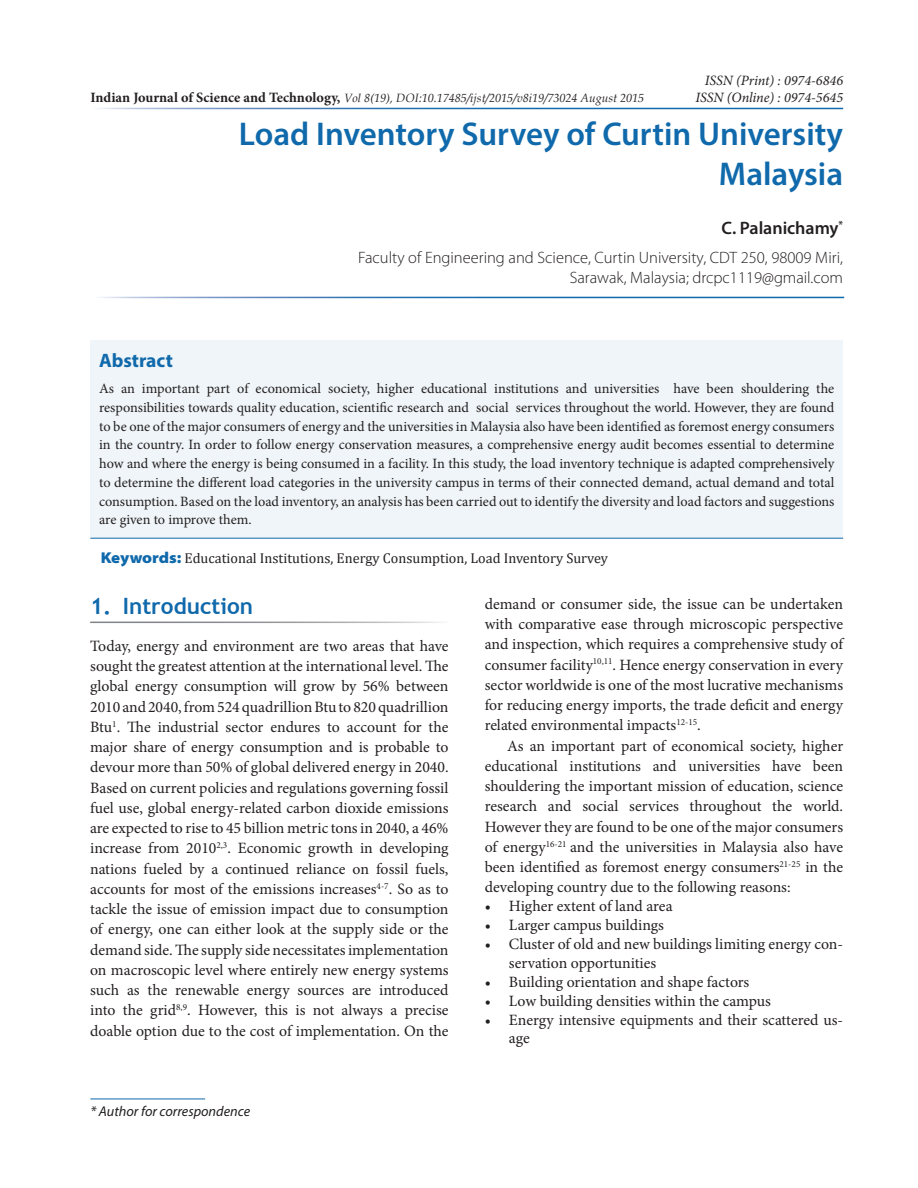
<style>
.page{position:relative;width:918px;height:1188px;background:#fff}
.page>*{position:absolute;margin:0;border:0;box-sizing:border-box;transform-origin:0 0}
.Heading{font:600 33px/40.5px "Myriad Pro";color:#0f69ab;text-align:right}
.Body_Head{font:700 22.5px "Trebuchet MS";color:#0f69ab}
.Abstract_Header{font:700 19.5px "Myriad Pro";color:#0f69ab}
.Authors{font:600 18px "Myriad Pro";color:#231f20}
.Author_Affiliations{font:300 16.5px/19.8px "Myriad Pro";color:#231f20;text-align:right}
.Body_Text{font:15.75px/20.2px "Minion Pro";color:#231f20;text-align:justify}
.Body_Text_Ind_F{font:15.75px/20.2px "Minion Pro";letter-spacing:-.005em;color:#231f20;text-align:justify}
.Abstract_Body{font:14.25px/18.8px "Minion Pro";letter-spacing:-.005em;color:#231f20;text-align:justify}
.KeywordText{font:14.25px "Cambria";color:#231f20}
.t1{font:italic 14.25px/17.1px "Minion Pro";color:#231f20;text-align:right}
.t2{font:italic 14.25px "Myriad Pro";color:#231f20}
.t3{font:italic 12px "Book Antiqua";color:#231f20}
.s1{font-family:"Minion Pro";font-weight:700;font-style:normal;font-size:14.25px}
.s2{font-family:"Myriad Pro";font-weight:900;font-stretch:semi-expanded;font-size:15.75px;color:#0f69ab}
</style>
<div class="page">
<hr style="left:90px;top:1099px;width:115px;height:1px;background:#0f69ab">
<div style="left:90px;top:340px;width:753px;height:197px;background:#eff5f8"></div>
<hr style="left:90px;top:538px;width:753px;height:1px;background:#0f69ab">
<p class="t3" style="left:90px;top:89px;width:555px"><span class="s1">Indian Journal of Science and Technology,</span> Vol 8(19), DOI:10.17485/ijst/2015/v8i19/73024 August 2015</p>
<p class="t1" style="left:695px;top:71px;width:149px">ISSN (Print) : 0974-6846<br>ISSN (Online) : 0974-5645</p>
<p class="Heading" style="left:239px;top:112px;width:606px">Load Inventory Survey of Curtin University<br>Malaysia</p>
<p class="Authors" style="left:722px;top:217px;width:123px">C. Palanichamy<sup>*</sup></p>
<p class="Author_Affiliations" style="left:358px;top:248px;width:486px">Faculty of Engineering and Science, Curtin University, CDT 250, 98009 Miri,<br>Sarawak, Malaysia; drcpc1119@gmail.com</p>
<p class="Abstract_Header" style="left:99px;top:348px;width:75px">Abstract</p>
<p class="Abstract_Body" style="left:99px;top:379px;width:737px">As an important part of economical society, higher educational institutions and universities have been shouldering the responsibilities towards quality education, scientific research and social services throughout the world. However, they are found to be one of the major consumers of energy and the universities in Malaysia also have been identified as foremost energy consumers in the country. In order to follow energy conservation measures, a comprehensive energy audit becomes essential to determine how and where the energy is being consumed in a facility. In this study, the load inventory technique is adapted comprehensively to determine the different load categories in the university campus in terms of their connected demand, actual demand and total consumption. Based on the load inventory, an analysis has been carried out to identify the diversity and load factors and suggestions are given to improve them.</p>
<p class="KeywordText" style="left:101px;top:550px;width:509px"><span class="s2">Keywords:</span> Educational Institutions, Energy Consumption, Load Inventory Survey</p>
<p class="Body_Head" style="left:90px;top:592px;width:165px">1. Introduction</p>
<p class="Body_Text" style="left:90px;top:636px;width:360px">Today, energy and environment are two areas that have sought the greatest attention at the international level. The global energy consumption will grow by 56% between 2010 and 2040, from 524 quadrillion Btu to 820 quadrillion Btu<sup>1</sup>. The industrial sector endures to account for the major share of energy consumption and is probable to devour more than 50% of global delivered energy in 2040.<br>Based on current policies and regulations governing fossil fuel use, global energy-related carbon dioxide emissions are expected to rise to 45 billion metric tons in 2040, a 46% increase from 2010<sup>2,3</sup>. Economic growth in developing nations fueled by a continued reliance on fossil fuels, accounts for most of the emissions increases<sup>4-7</sup>. So as to tackle the issue of emission impact due to consumption of energy, one can either look at the supply side or the demand side. The supply side necessitates implementation on macroscopic level where entirely new energy systems such as the renewable energy sources are introduced into the grid<sup>8,9</sup>. However, this is not always a precise doable option due to the cost of implementation. On the</p>
<p class="t2" style="left:90px;top:1102px;width:161px">* Author for correspondence</p>
<p class="Body_Text" style="left:485px;top:594px;width:360px">demand or consumer side, the issue can be undertaken with comparative ease through microscopic perspective and inspection, which requires a comprehensive study of consumer facility<sup>10,11</sup>. Hence energy conservation in every sector worldwide is one of the most lucrative mechanisms for reducing energy imports, the trade deficit and energy related environmental impacts<sup>12-15</sup>.</p>
<p class="Body_Text_Ind_F" style="left:485px;top:735px;width:360px;text-indent:23px">As an important part of economical society, higher educational institutions and universities have been shouldering the important mission of education, science research and social services throughout the world.<br>However they are found to be one of the major consumers of energy<sup>16-21</sup> and the universities in Malaysia also have been identified as foremost energy consumers<sup>21-25</sup> in the developing country due to the following reasons:</p>
<p class="Body_Text" style="left:485px;top:896px;width:189px">• Higher extent of land area</p>
<p class="Body_Text" style="left:485px;top:915px;width:181px">• Larger campus buildings</p>
<p class="Body_Text" style="left:509px;top:935px;width:336px;line-height:18.9px;text-indent:-24px">• Cluster of old and new buildings limiting energy con&shy;servation opportunities</p>
<p class="Body_Text" style="left:485px;top:972px;width:266px">• Building orientation and shape factors</p>
<p class="Body_Text" style="left:485px;top:991px;width:288px">• Low building densities within the campus</p>
<p class="Body_Text" style="left:509px;top:1010px;width:336px;line-height:18.9px;text-indent:-24px">• Energy intensive equipments and their scattered us&shy;age</p>
</div>
